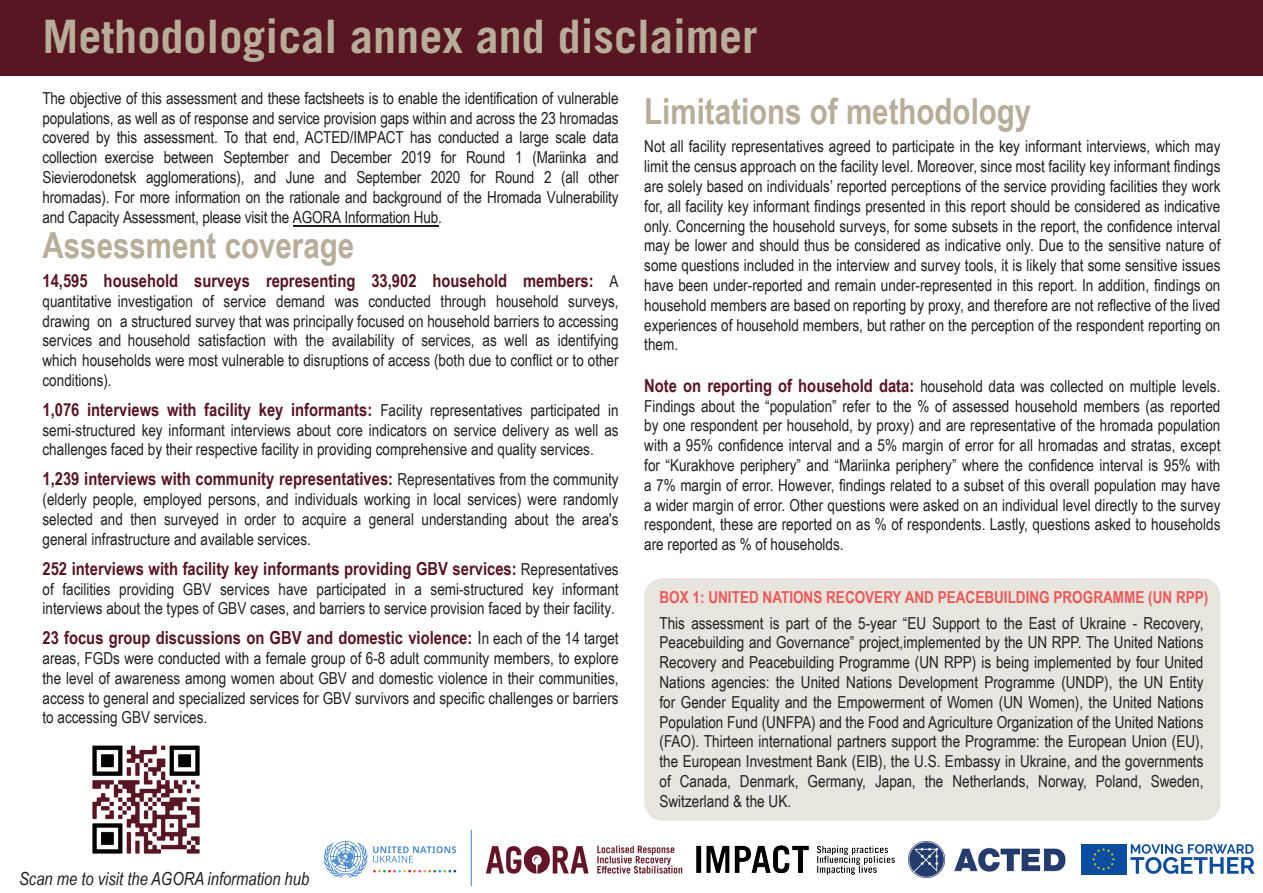
<style>
.page{position:relative;width:1263px;height:893px;background:#fff}
.page>*{position:absolute;margin:0;border:0;box-sizing:border-box;transform-origin:0 0}
.t1{font:700 46.2px "Trade Gothic LT Std";color:#b7ad99}
.t2{font:700 36px "Arial Narrow";color:#b7ad99}
.t3{font:700 18px "Arial Narrow";color:#581522}
.t4{font:italic 18px "Arial Narrow";color:#231f20}
.t5{font:16.5px/19.8px "Arial Narrow";color:#231f20;text-align:justify}
.t6{font:700 16.5px "Arial Narrow";color:#ed5859}
.s1{font-weight:400;font-size:16.5px;color:#231f20}
.s2{font-weight:400;color:#231f20}
.s3{font-weight:700;font-size:18px;color:#581522}
</style>
<div class="page">
<div style="left:0;top:0;width:1263px;height:75px;background:#581522"></div>
<div style="left:644px;top:578px;width:576px;height:243px;background:#e8e5de;border-radius:18px"></div>
<img style="left:92px;top:745px;width:108px;height:109px">
<hr style="left:471px;top:830px;width:1px;height:56px;background:#4f90cd">
<img style="left:908px;top:841px;width:158px;height:37px">
<svg style="left:324px;top:841px;width:132px;height:37px"></svg>
<svg style="left:1130px;top:844px;width:124px;height:30px"></svg>
<svg style="left:1081px;top:844px;width:46px;height:31px"></svg>
<div style="left:1081px;top:844px;width:45px;height:30px;background:#0d4da1"></div>
<svg style="left:1092px;top:848px;width:23px;height:22px"></svg>
<img style="left:485px;top:845px;width:198px;height:29px">
<img style="left:696px;top:846px;width:198px;height:29px">
<hr style="left:293px;top:225px;width:145px;height:1px;background:#231f20">
<p class="t1" style="left:43px;top:8px;width:717px">Methodological annex and disclaimer</p>
<p class="t5" style="left:43px;top:87px;width:578px">The objective of this assessment and these factsheets is to enable the identification of vulnerable populations, as well as of response and service provision gaps within and across the 23 hromadas covered by this assessment. To that end, ACTED/IMPACT has conducted a large scale data collection exercise between September and December 2019 for Round 1 (Mariinka and Sievierodonetsk agglomerations), and June and September 2020 for Round 2 (all other hromadas). For more information on the rationale and background of the Hromada Vulnerability and Capacity Assessment, please visit the AGORA Information Hub.</p>
<p class="t2" style="left:43px;top:218px;width:313px">Assessment coverage</p>
<p class="t3" style="left:43px;top:267px;width:578px">14,595 household surveys representing 33,902 household members: <span class="s1">A</span></p>
<p class="t5" style="left:43px;top:291px;width:578px">quantitative investigation of service demand was conducted through household surveys, drawing on a structured survey that was principally focused on household barriers to accessing services and household satisfaction with the availability of services, as well as identifying which households were most vulnerable to disruptions of access (both due to conflict or to other conditions).</p>
<p class="t3" style="left:43px;top:396px;width:578px">1,076 interviews with facility key informants: <span class="s1">Facility representatives participated in</span></p>
<p class="t5" style="left:43px;top:419px;width:578px">semi-structured key informant interviews about core indicators on service delivery as well as challenges faced by their respective facility in providing comprehensive and quality services.</p>
<p class="t3" style="left:43px;top:465px;width:578px">1,239 interviews with community representatives: <span class="s1">Representatives from the community</span></p>
<p class="t5" style="left:43px;top:489px;width:578px">(elderly people, employed persons, and individuals working in local services) were randomly selected and then surveyed in order to acquire a general understanding about the area's general infrastructure and available services.</p>
<p class="t3" style="left:43px;top:555px;width:578px">252 interviews with facility key informants providing GBV services: <span class="s1">Representatives</span></p>
<p class="t5" style="left:43px;top:578px;width:578px">of facilities providing GBV services have participated in a semi-structured key informant interviews about the types of GBV cases, and barriers to service provision faced by their facility.</p>
<p class="t3" style="left:43px;top:624px;width:578px">23 focus group discussions on GBV and domestic violence: <span class="s2">I</span><span class="s1">n each of the 14 target</span></p>
<p class="t5" style="left:43px;top:648px;width:578px">areas, FGDs were conducted with a female group of 6-8 adult community members, to explore the level of awareness among women about GBV and domestic violence in their communities, access to general and specialized services for GBV survivors and specific challenges or barriers to accessing GBV services.</p>
<p class="t2" style="left:644px;top:84px;width:389px">Limitations of methodology</p>
<p class="t5" style="left:644px;top:136px;width:578px">Not all facility representatives agreed to participate in the key informant interviews, which may limit the census approach on the facility level. Moreover, since most facility key informant findings are solely based on individuals’ reported perceptions of the service providing facilities they work for, all facility key informant findings presented in this report should be considered as indicative only. Concerning the household surveys, for some subsets in the report, the confidence interval may be lower and should thus be considered as indicative only. Due to the sensitive nature of some questions included in the interview and survey tools, it is likely that some sensitive issues have been under-reported and remain under-represented in this report. In addition, findings on household members are based on reporting by proxy, and therefore are not reflective of the lived experiences of household members, but rather on the perception of the respondent reporting on them.</p>
<p class="t5" style="left:644px;top:375px;width:578px"><span class="s3">Note on reporting of household data:</span> household data was collected on multiple levels.<br>Findings about the “population” refer to the % of assessed household members (as reported by one respondent per household, by proxy) and are representative of the hromada population with a 95% confidence interval and a 5% margin of error for all hromadas and stratas, except for “Kurakhove periphery” and “Mariinka periphery” where the confidence interval is 95% with a 7% margin of error. However, findings related to a subset of this overall population may have a wider margin of error. Other questions were asked on an individual level directly to the survey respondent, these are reported on as % of respondents. Lastly, questions asked to households are reported as % of households.</p>
<p class="t6" style="left:659px;top:585px;width:550px">BOX 1: UNITED NATIONS RECOVERY AND PEACEBUILDING PROGRAMME (UN RPP)</p>
<p class="t5" style="left:659px;top:612px;width:545px">This assessment is part of the 5-year “EU Support to the East of Ukraine - Recovery, Peacebuilding and Governance” project,implemented by the UN RPP. The United Nations Recovery and Peacebuilding Programme (UN RPP) is being implemented by four United Nations agencies: the United Nations Development Programme (UNDP), the UN Entity for Gender Equality and the Empowerment of Women (UN Women), the United Nations Population Fund (UNFPA) and the Food and Agriculture Organization of the United Nations (FAO). Thirteen international partners support the Programme: the European Union (EU), the European Investment Bank (EIB), the U.S. Embassy in Ukraine, and the governments of Canada, Denmark, Germany, Japan, the Netherlands, Norway, Poland, Sweden, Switzerland &amp; the UK.</p>
<p class="t4" style="left:19px;top:866px;width:292px">Scan me to visit the AGORA information hub</p>
</div>
